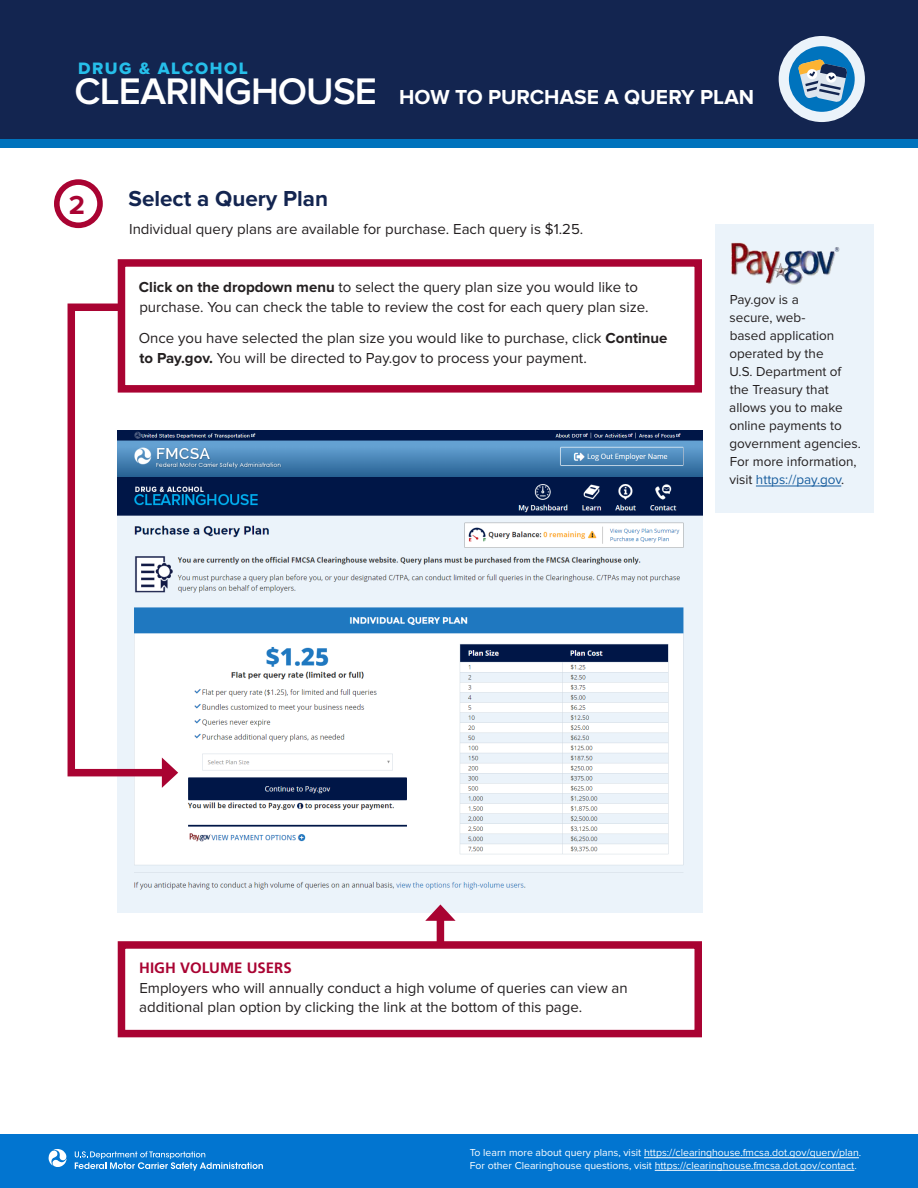
<style>
.page{position:relative;width:918px;height:1188px;background:#fff}
.page>*{position:absolute;margin:0;border:0;box-sizing:border-box;transform-origin:0 0}
.t1{font:700 27px "Proxima Nova";color:#a90332}
.No_Spacing{font:700 22.5px "Proxima Nova";color:#132550}
.t2{font:700 21px "Proxima Nova";color:#fff}
.t3{font:17.1px "Proxima Nova Extrabld";letter-spacing:.09em;color:#26bfea}
.No_Spacing-2{font:15px/19.5px "Proxima Nova";color:#231f20}
.No_Spacing-3{font:700 15px "Frutiger";color:#a90332}
.No_Spacing-4{font:13.5px/18px "Proxima Nova";color:#231f20}
.t4{font:10.5px/12.6px "Proxima Nova";color:#fff}
.s1{font-weight:600;font-size:38.4px}
.s2{font-weight:700}
.s3{color:#175d9e}
</style>
<div class="page">
<div style="left:0;top:0;width:918px;height:145px;background:#132550"></div>
<div style="left:0;top:139px;width:918px;height:8px;background:#0073bd"></div>
<div style="left:0;top:1134px;width:918px;height:54px;background:#0275d0"></div>
<svg style="left:48px;top:1149px;width:19px;height:18px"></svg>
<svg style="left:75px;top:1151px;width:188px;height:20px"></svg>
<hr style="left:644px;top:1157px;width:215px;height:1px;background:#fff">
<hr style="left:655px;top:1170px;width:199px;height:1px;background:#fff">
<svg style="left:784px;top:41px;width:76px;height:76px;background:#479acf"></svg>
<div style="left:779px;top:36px;width:86px;height:86px;border:10px solid #ebf3fa;border-radius:50%"></div>
<svg style="left:798px;top:59px;width:50px;height:44px;background:#799aaf"></svg>
<div style="left:54px;top:179px;width:49px;height:49px;border:6px solid #a90332;border-radius:50%"></div>
<img style="left:118px;top:430px;width:584px;height:482px">
<div style="left:716px;top:225px;width:158px;height:288px;background:#ebf3fa"></div>
<hr style="left:756px;top:486px;width:85px;height:1px;background:#175d9e">
<img style="left:731px;top:242px;width:109px;height:43px">
<div style="left:118px;top:259px;width:584px;height:134px;border:8px solid #a90332"></div>
<div style="left:118px;top:941px;width:584px;height:96px;border:8px solid #a90332"></div>
<svg style="left:67px;top:300px;width:109px;height:480px"></svg>
<svg style="left:162px;top:758px;width:16px;height:30px"></svg>
<div style="left:437px;top:915px;width:7px;height:32px;background:#a90332"></div>
<svg style="left:425px;top:904px;width:31px;height:17px"></svg>
<p class="t3" style="left:78px;top:58px;width:171px">DRUG &amp; ALCOHOL</p>
<h3 class="t2" style="left:75px;top:85px;width:681px"><span class="s1">CLEARINGHOUSE</span> HOW TO PURCHASE A QUERY PLAN</h3>
<p class="t1" style="left:69px;top:190px;width:18px">2</p>
<p class="No_Spacing" style="left:129px;top:186px;width:201px">Select a Query Plan</p>
<p class="No_Spacing-2" style="left:129px;top:220px;width:456px">Individual query plans are available for purchase. Each query is $1.25.</p>
<p class="No_Spacing-2" style="left:139px;top:278px;width:511px"><span class="s2">Click on the dropdown menu</span> to select the query plan size you would like to purchase. You can check the table to review the cost for each query plan size.</p>
<p class="No_Spacing-2" style="left:139px;top:329px;width:530px">Once you have selected the plan size you would like to purchase, click <span class="s2">Continue to Pay.gov.</span> You will be directed to Pay.gov to process your payment.</p>
<p class="No_Spacing-4" style="left:729px;top:291px;width:133px">Pay.gov is a<br>secure, web-<br>based application operated by the<br>U.S. Department of the Treasury that allows you to make online payments to government agencies.<br>For more information, visit <span class="s3">https://pay.gov</span>.</p>
<p class="No_Spacing-3" style="left:139px;top:959px;width:154px">HIGH VOLUME USERS</p>
<p class="No_Spacing-2" style="left:139px;top:978px;width:490px">Employers who will annually conduct a high volume of queries can view an additional plan option by clicking the link at the bottom of this page.</p>
<p class="t4" style="left:470px;top:1147px;width:393px">To learn more about query plans, visit https://clearinghouse.fmcsa.dot.gov/query/plan.<br>For other Clearinghouse questions, visit https://clearinghouse.fmcsa.dot.gov/contact.</p>
</div>
